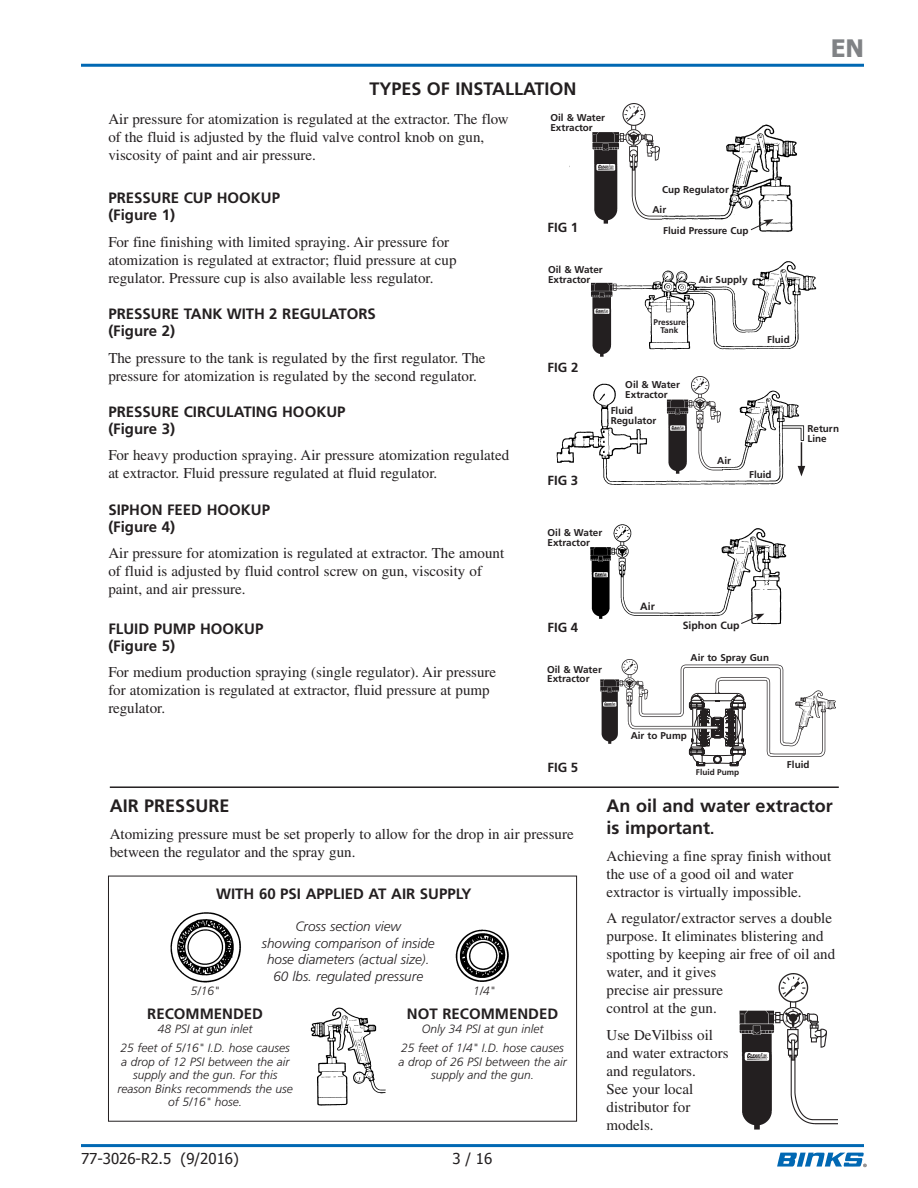
<style>
.page{position:relative;width:918px;height:1188px;background:#fff}
.page>*{position:absolute;margin:0;border:0;box-sizing:border-box;transform-origin:0 0}
.t1{font:700 24px "Tahoma";color:#808285}
.subhead2{font:700 18px/21.6px "Frutiger";color:#231f20}
.subhead1{font:700 18px "Frutiger";color:#231f20}
.BODY_COPY{font:15px/18px "Times";color:#231f20}
.head{font:15px/18px "Times";color:#231f20}
.head-2{font:700 15px/16.5px "Frutiger";color:#231f20}
.subhead2-2{font:700 15px/16.5px "Frutiger";color:#231f20}
.BODY_COPY-2{font:700 15px "Frutiger";color:#231f20}
.t2{font:15px "Tahoma";color:#231f20}
.subhead2-3{font:italic 300 13.5px/16.5px "Frutiger";color:#231f20;text-align:center}
.t3{font:700 13.2px "Frutiger";color:#231f20}
.head-3{font:italic 300 12px/13.5px "Frutiger";color:#231f20;text-align:center}
.t4{font:700 10.5px "Frutiger";color:#231f20}
.t5{font:700 9.9px/9.9px "Frutiger";color:#231f20}
.t6{font:700 8.25px/8.2px "Frutiger";color:#231f20;text-align:center}
.s1{font-size:15px}
</style>
<div class="page">
<hr style="left:81px;top:64px;width:783px;height:3px;background:#0168b3">
<hr style="left:81px;top:1144px;width:783px;height:3px;background:#0168b3">
<svg style="left:777px;top:1153px;width:90px;height:14px"></svg>
<div style="left:108px;top:876px;width:469px;height:246px;border:1px solid #231f20"></div>
<hr style="left:110px;top:786px;width:729px;height:2px;background:#231f20">
<img style="left:310px;top:1007px;width:76px;height:99px">
<img style="left:170px;top:912px;width:71px;height:71px">
<img style="left:455px;top:929px;width:54px;height:53px">
<img style="left:739px;top:973px;width:98px;height:156px">
<img style="left:556px;top:383px;width:249px;height:102px">
<div style="left:658px;top:376px;width:64px;height:99px;background:#fff"></div>
<img style="left:666px;top:377px;width:56px;height:96px">
<svg style="left:798px;top:442px;width:7px;height:34px"></svg>
<img style="left:569px;top:124px;width:228px;height:108px">
<div style="left:570px;top:103px;width:92px;height:132px;background:#fff"></div>
<img style="left:592px;top:104px;width:70px;height:120px">
<svg style="left:750px;top:219px;width:23px;height:12px"></svg>
<img style="left:590px;top:524px;width:197px;height:101px">
<svg style="left:740px;top:614px;width:24px;height:11px"></svg>
<img style="left:617px;top:261px;width:200px;height:89px">
<img style="left:591px;top:282px;width:26px;height:75px">
<img style="left:600px;top:659px;width:38px;height:85px">
<img style="left:825px;top:698px;width:11px;height:32px">
<svg style="left:628px;top:665px;width:197px;height:101px"></svg>
<p class="subhead1" style="left:369px;top:78px;width:209px">TYPES OF INSTALLATION</p>
<p class="BODY_COPY" style="left:108px;top:110px;width:402px">Air pressure for atomization is regulated at the extractor. The flow of the fluid is adjusted by the fluid valve control knob on gun, viscosity of paint and air pressure.</p>
<p class="BODY_COPY-2" style="left:108px;top:189px;width:173px">PRESSURE CUP HOOKUP</p>
<p class="BODY_COPY-2" style="left:108px;top:206px;width:68px">(Figure 1)</p>
<p class="BODY_COPY" style="left:108px;top:233px;width:350px">For fine finishing with limited spraying. Air pressure for atomization is regulated at extractor; fluid pressure at cup regulator. Pressure cup is also available less regulator.</p>
<p class="head-2" style="left:108px;top:306px;width:269px">PRESSURE TANK WITH 2 REGULATORS (Figure 2)</p>
<p class="head" style="left:108px;top:348px;width:379px">The pressure to the tank is regulated by the first regulator. The pressure for atomization is regulated by the second regulator.</p>
<p class="subhead2-2" style="left:108px;top:404px;width:239px">PRESSURE CIRCULATING HOOKUP (Figure 3)</p>
<p class="BODY_COPY" style="left:108px;top:446px;width:402px">For heavy production spraying. Air pressure atomization regulated at extractor. Fluid pressure regulated at fluid regulator.</p>
<p class="subhead2-2" style="left:108px;top:502px;width:163px">SIPHON FEED HOOKUP (Figure 4)</p>
<p class="BODY_COPY" style="left:108px;top:544px;width:397px">Air pressure for atomization is regulated at extractor. The amount of fluid is adjusted by fluid control screw on gun, viscosity of paint, and air pressure.</p>
<p class="BODY_COPY-2" style="left:108px;top:620px;width:157px">FLUID PUMP HOOKUP</p>
<p class="head-2" style="left:108px;top:637px;width:68px">(Figure 5)</p>
<p class="head" style="left:108px;top:663px;width:389px">For medium production spraying (single regulator). Air pressure for atomization is regulated at extractor, fluid pressure at pump regulator.</p>
<p class="t5" style="left:550px;top:112px;width:56px">Oil &amp; Water<br>Extractor</p>
<p class="t5" style="left:662px;top:185px;width:68px">Cup Regulator</p>
<p class="t5" style="left:652px;top:204px;width:15px">Air</p>
<p class="t3" style="left:547px;top:220px;width:32px">FIG 1</p>
<p class="t5" style="left:663px;top:226px;width:87px">Fluid Pressure Cup</p>
<p class="t5" style="left:548px;top:264px;width:56px">Oil &amp; Water<br>Extractor</p>
<p class="t5" style="left:699px;top:275px;width:50px">Air Supply</p>
<p class="t3" style="left:547px;top:360px;width:33px">FIG 2</p>
<p class="t3" style="left:547px;top:473px;width:32px">FIG 3</p>
<p class="t6" style="left:653px;top:318px;width:34px">Pressure<br>Tank</p>
<p class="t5" style="left:625px;top:380px;width:56px">Oil &amp; Water<br>Extractor</p>
<p class="t5" style="left:611px;top:406px;width:47px">Fluid<br>Regulator</p>
<p class="t5" style="left:767px;top:334px;width:24px">Fluid</p>
<p class="t5" style="left:717px;top:456px;width:15px">Air</p>
<p class="t5" style="left:749px;top:469px;width:24px">Fluid</p>
<p class="t5" style="left:548px;top:528px;width:56px">Oil &amp; Water<br>Extractor</p>
<p class="t3" style="left:547px;top:620px;width:32px">FIG 4</p>
<p class="t5" style="left:547px;top:664px;width:56px">Oil &amp; Water<br>Extractor</p>
<p class="t4" style="left:640px;top:600px;width:16px">Air</p>
<p class="t4" style="left:683px;top:619px;width:58px">Siphon Cup</p>
<p class="t5" style="left:691px;top:652px;width:80px">Air to Spray Gun</p>
<p class="t5" style="left:631px;top:730px;width:58px">Air to Pump</p>
<h1 class="t1" style="left:831px;top:33px;width:35px">EN</h1>
<p class="t5" style="left:808px;top:424px;width:33px">Return<br>Line</p>
<p class="t3" style="left:547px;top:759px;width:32px">FIG 5</p>
<p class="subhead1" style="left:110px;top:796px;width:121px">AIR PRESSURE</p>
<p class="BODY_COPY" style="left:110px;top:825px;width:466px">Atomizing pressure must be set properly to allow for the drop in air pressure between the regulator and the spray gun.</p>
<p class="head-2" style="left:216px;top:885px;width:257px">WITH 60 PSI APPLIED AT AIR SUPPLY</p>
<p class="subhead2-3" style="left:262px;top:918px;width:174px">Cross section view<br>showing comparison of inside hose diameters (actual size).<br>60 lbs. regulated pressure</p>
<p class="head-3" style="left:191px;top:984px;width:30px">5/16"</p>
<p class="head-3" style="left:473px;top:984px;width:24px">1/4"</p>
<p class="head-2" style="left:407px;top:1006px;width:153px">NOT RECOMMENDED</p>
<p class="head-3" style="left:422px;top:1022px;width:123px">Only 34 PSI at gun inlet</p>
<p class="head-3" style="left:398px;top:1041px;width:170px">25 feet of 1/4" I.D. hose causes a drop of 26 PSI between the air supply and the gun.</p>
<p class="head-2" style="left:147px;top:1006px;width:117px">RECOMMENDED</p>
<p class="head-3" style="left:158px;top:1022px;width:96px">48 PSI at gun inlet</p>
<p class="head-3" style="left:118px;top:1041px;width:177px">25 feet of 5/16" I.D. hose causes a drop of 12 PSI between the air supply and the gun. For this reason Binks recommends the use of 5/16" hose.</p>
<p class="t2" style="left:81px;top:1149px;width:159px">77-3026-R2.5 (9/2016)</p>
<p class="t2" style="left:453px;top:1149px;width:41px">3 / 16</p>
<p class="t6" style="left:696px;top:768px;width:45px">Fluid Pump</p>
<p class="t5" style="left:787px;top:760px;width:24px">Fluid</p>
<p class="subhead2" style="left:607px;top:795px;width:228px">An oil and water extractor is important<span class="s1">.</span></p>
<p class="BODY_COPY" style="left:607px;top:847px;width:226px">Achieving a fine spray finish without the use of a good oil and water extractor is virtually impossible.</p>
<p class="BODY_COPY" style="left:607px;top:909px;width:230px">A regulator/extractor serves a double purpose. It eliminates blistering and spotting by keeping air free of oil and water, and it gives<br>precise air pressure<br>control at the gun.</p>
<p class="BODY_COPY" style="left:607px;top:1026px;width:123px">Use DeVilbiss oil and water extractors and regulators.<br>See your local distributor for models.</p>
</div>
